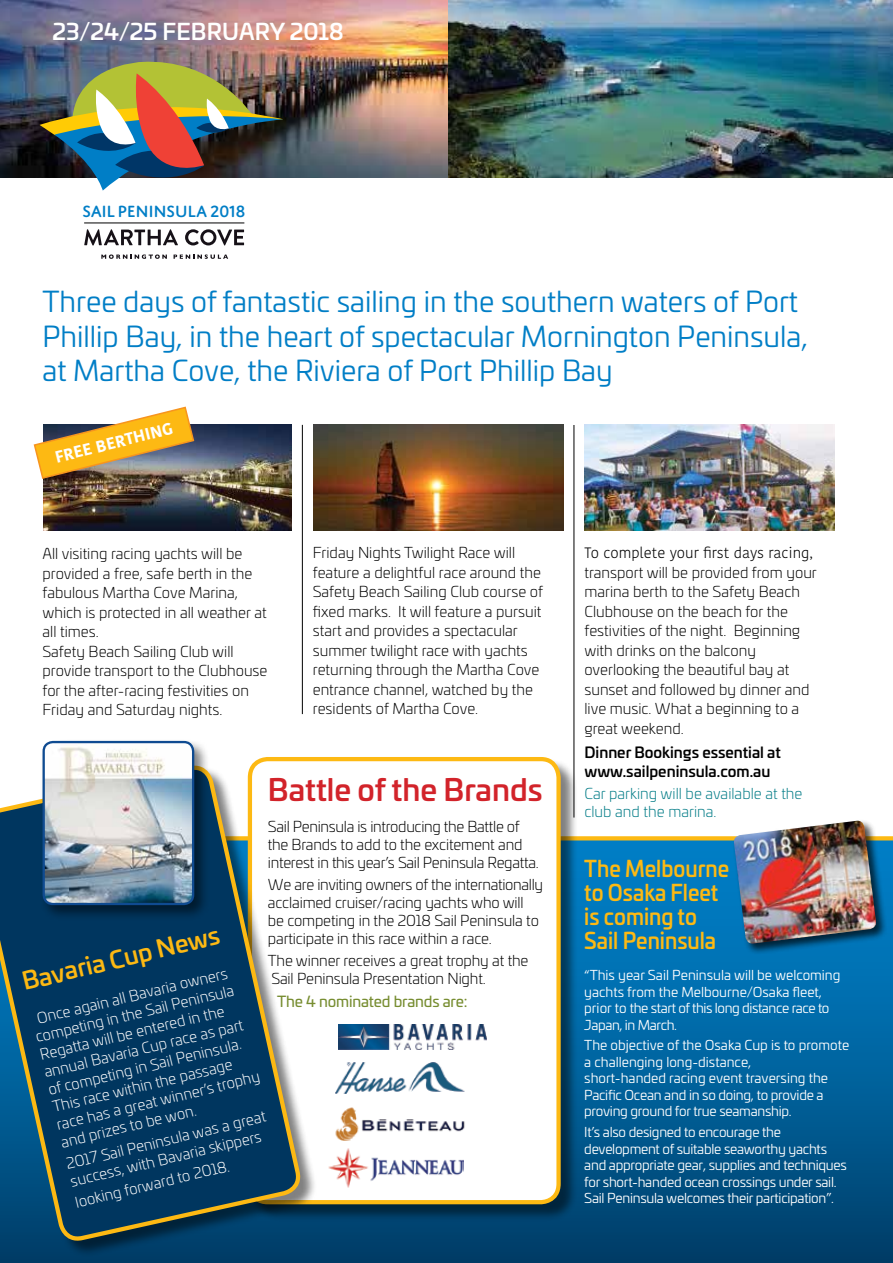
<style>
.page{position:relative;width:893px;height:1263px;background:#fff}
.page>*{position:absolute;margin:0;border:0;box-sizing:border-box;transform-origin:0 0}
.t1{font:500 30px "Univia Pro";color:#d2232a}
.t2{font:28.5px/34.2px "Univia Pro";color:#007ec6}
.t3{font:500 24px "Univia Pro";color:#fdb913}
.t4{font:500 22.5px/24px "Univia Pro";color:#fdb913;scale:.91 1}
.t5{font:500 22.5px "Univia Pro";color:#fff}
.t6{font:500 17.4px "Domus Titling";letter-spacing:-.02em;color:#007ec6}
.t7{font:700 16.5px "Kohinoor Devanagari";color:#fff}
.t8{font:300 15px/19.5px "Univia Pro";color:#000}
.t9{font:300 15px/18px "Univia Pro";color:#fff}
.t10{font:300 15px/18px "Univia Pro";letter-spacing:-.02em;color:#000}
.t11{font:500 15px/19.5px "Univia Pro";color:#000}
.t12{font:300 15px/18px "Univia Pro";color:#007b86}
.t13{font:300 15px "Kohinoor Devanagari";color:#000}
.t14{font:15px "Univia Pro";letter-spacing:-.01em;color:#778d31}
.t15{font:13.5px/16.5px "Univia Pro";color:#fff}
.t16{font:13.5px/16.5px "Univia Pro";letter-spacing:-.02em;color:#fff}
</style>
<div class="page">
<div style="left:0;top:838px;width:893px;height:425px;background:linear-gradient(to bottom,#0285ce,#00416e)"></div>
<svg style="left:578px;top:836px;width:315px;height:4px"></svg>
<hr style="left:574px;top:425px;width:1px;height:392px;background:#000">
<img style="left:0;top:0;width:448px;height:177px">
<img style="left:43px;top:425px;width:248px;height:105px">
<img style="left:313px;top:425px;width:250px;height:105px">
<img style="left:584px;top:425px;width:250px;height:105px">
<svg style="left:33px;top:406px;width:162px;height:74px"></svg>
<img style="left:39px;top:57px;width:244px;height:134px">
<hr style="left:84px;top:223px;width:160px;height:1px;background:#000">
<svg style="left:101px;top:254px;width:66px;height:5px"></svg>
<svg style="left:174px;top:254px;width:54px;height:5px"></svg>
<svg style="left:84px;top:229px;width:94px;height:16px"></svg>
<svg style="left:185px;top:229px;width:59px;height:16px"></svg>
<hr style="left:302px;top:425px;width:1px;height:289px;background:#000">
<div style="left:732px;top:819px;width:155px;height:136px;background:#000;opacity:.7"></div>
<img style="left:733px;top:821px;width:144px;height:123px">
<div style="left:249px;top:758px;width:329px;height:463px;background:#000;opacity:.5"></div>
<div style="left:250px;top:759px;width:309px;height:443px;background:#fff;border-radius:18px"></div>
<div style="left:248px;top:757px;width:313px;height:447px;border:4px solid #fdb913;border-radius:18px"></div>
<img style="left:339px;top:1024px;width:148px;height:25px">
<img style="left:335px;top:1107px;width:130px;height:34px">
<img style="left:335px;top:1062px;width:129px;height:32px">
<img style="left:329px;top:1148px;width:134px;height:40px">
<div style="left:0;top:767px;width:317px;height:490px;background:#000;opacity:.5"></div>
<svg style="left:0;top:757px;width:301px;height:506px;background:#305b75"></svg>
<div style="left:40px;top:738px;width:170px;height:183px;background:#000;opacity:.5"></div>
<img style="left:44px;top:742px;width:149px;height:162px">
<div style="left:43px;top:741px;width:151px;height:164px;border:2px solid #0f4b91;border-radius:9px"></div>
<img style="left:448px;top:0;width:445px;height:177px">
<h3 class="t5" style="left:52px;top:14px;width:293px">23/24/25 FEBRUARY 2018</h3>
<p class="t6" style="left:83px;top:201px;width:164px">SAILPENINSULA 2018</p>
<h2 class="t2" style="left:43px;top:284px;width:767px">Three days of fantastic sailing in the southern waters of Port<br>Phillip Bay, in the heart of spectacular Mornington Peninsula, at Martha Cove, the Riviera of Port Phillip Bay</h2>
<p class="t7" style="left:52px;top:443px;width:122px;rotate:-14deg">FREE BERTHING</p>
<p class="t8" style="left:43px;top:543px;width:226px">All visiting racing yachts will be provided a free, safe berth in the fabulous Martha Cove Marina, which is protected in all weather at all times.<br>Safety Beach Sailing Club will provide transport to the Clubhouse for the after-racing festivities on<br>Friday and Saturday nights.</p>
<p class="t8" style="left:313px;top:542px;width:232px">Friday Nights Twilight Race will feature a delightful race around the Safety Beach Sailing Club course of fixed marks. It will feature a pursuit start and provides a spectacular summer twilight race with yachts returning through the Martha Cove entrance channel, watched by the residents of Martha Cove.</p>
<p class="t13" style="left:584px;top:544px;width:230px">To complete your first days racing,</p>
<p class="t8" style="left:584px;top:562px;width:234px">transport will be provided from your marina berth to the Safety Beach<br>Clubhouse on the beach for the festivities of the night. Beginning with drinks on the balcony overlooking the beautiful bay at sunset and followed by dinner and live music. What a beginning to a great weekend.</p>
<p class="t11" style="left:584px;top:741px;width:198px">Dinner Bookings essential at www.sailpeninsula.com.au</p>
<p class="t12" style="left:584px;top:784px;width:219px">Car parking will be available at the club and the marina.</p>
<h1 class="t1" style="left:268px;top:767px;width:276px">Battle of the Brands</h1>
<p class="t10" style="left:268px;top:817px;width:272px">Sail Peninsula is introducing the Battle of the Brands to add to the excitement and interest in this year’s Sail Peninsula Regatta.</p>
<p class="t8" style="left:268px;top:875px;width:277px;line-height:18px">We are inviting owners of the internationally acclaimed cruiser/racing yachts who will be competing in the 2018 Sail Peninsula to participate in this race within a race.</p>
<p class="t8" style="left:268px;top:951px;width:262px;line-height:18px">The winner receives a great trophy at the<br>Sail Peninsula Presentation Night.</p>
<p class="t14" style="left:277px;top:990px;width:192px">The 4 nominated brands are:</p>
<h3 class="t4" style="left:584px;top:855px;width:161px">The Melbourne to Osaka Fleet is coming to<br>Sail Peninsula</h3>
<h3 class="t3" style="left:18px;top:963px;width:204px;rotate:-13deg">Bavaria Cup News</h3>
<p class="t15" style="left:584px;top:966px;width:258px">“This year Sail Peninsula will be welcoming yachts from the Melbourne/Osaka fleet, prior to the start of this long distance race to Japan, in March.</p>
<p class="t15" style="left:584px;top:1036px;width:266px">The objective of the Osaka Cup is to promote a challenging long-distance,<br>short-handed racing event traversing the Pacific Ocean and in so doing, to provide a proving ground for true seamanship.</p>
<p class="t16" style="left:584px;top:1123px;width:264px">It’s also designed to encourage the development of suitable seaworthy yachts and appropriate gear, supplies and techniques for short-handed ocean crossings under sail.<br>Sail Peninsula welcomes their participation”.</p>
<p class="t9" style="left:29px;top:1011px;width:210px;text-indent:7px;rotate:-14deg">Once again all Bavaria owners competing in the Sail Peninsula<br>Regatta will be entered in the annual Bavaria Cup race as part of competing in Sail Peninsula.<br>This race within the passage race has a great winner’s trophy and prizes to be won.</p>
<p class="t9" style="left:64px;top:1155px;width:206px;rotate:-14deg">2017 Sail Peninsula was a great success, with Bavaria skippers</p>
<p class="t9" style="left:73px;top:1193px;width:159px;rotate:-14deg">looking forward to 2018.</p>
</div>
